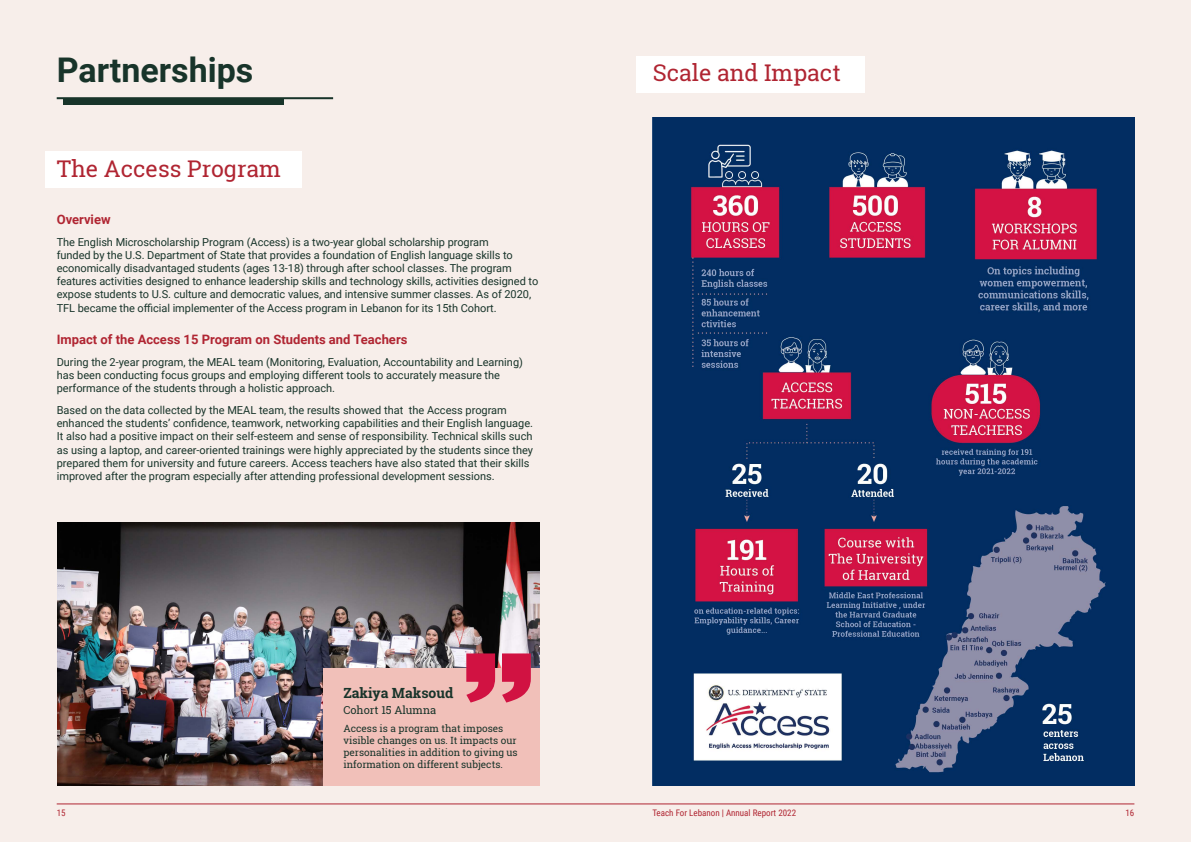
<style>
.page{position:relative;width:1191px;height:842px;background:#f7eeea}
.page>*{position:absolute;margin:0;border:0;box-sizing:border-box;transform-origin:0 0}
.t1{font:700 34px "Roboto";color:#18342a}
.t2{font:23px "Roboto Slab";color:#b02532}
.t3{font:700 14px "Roboto Slab";color:#18342a}
.t4{font:700 13px "Roboto";color:#b02532}
.t5{font:11px/13.2px "Roboto";color:#18342a}
.t6{font:11px "Roboto Slab";color:#18342a}
.t7{font:10px/12px "Roboto Slab";color:#18342a}
.t8{font:9px "Roboto Condensed";color:#b02532}
</style>
<div class="page">
<hr style="left:57px;top:804px;width:1077px;height:1px;background:#b02532">
<div style="left:45px;top:152px;width:256px;height:36px;background:#fff"></div>
<div style="left:636px;top:57px;width:228px;height:36px;background:#fff"></div>
<img style="left:652px;top:117px;width:482px;height:668px">
<img style="left:57px;top:522px;width:482px;height:263px">
<div style="left:323px;top:668px;width:216px;height:117px;background:#f1c0b9"></div>
<svg style="left:466px;top:653px;width:65px;height:49px"></svg>
<hr style="left:57px;top:97px;width:276px;height:2px;background:#18342a">
<div style="left:63px;top:99px;width:220px;height:6px;background:#18342a"></div>
<h1 class="t1" style="left:57px;top:46px;width:198px">Partnerships</h1>
<h2 class="t2" style="left:57px;top:153px;width:226px">The Access Program</h2>
<p class="t4" style="left:57px;top:210px;width:55px">Overview</p>
<p class="t5" style="left:57px;top:235px;width:483px">The English Microscholarship Program (Access) is a two-year global scholarship program<br>funded by the U.S. Department of State that provides a foundation of English language skills to economically disadvantaged students (ages 13-18) through after school classes. The program features activities designed to enhance leadership skills and technology skills, activities designed to expose students to U.S. culture and democratic values, and intensive summer classes. As of 2020, TFL became the official implementer of the Access program in Lebanon for its 15th Cohort.</p>
<p class="t4" style="left:57px;top:330px;width:352px">Impact of the Access 15 Program on Students and Teachers</p>
<p class="t5" style="left:57px;top:355px;width:468px">During the 2-year program, the MEAL team (Monitoring, Evaluation, Accountability and Learning) has been conducting focus groups and employing different tools to accurately measure the performance of the students through a holistic approach.</p>
<p class="t5" style="left:57px;top:403px;width:478px">Based on the data collected by the MEAL team, the results showed that the Access program enhanced the students’ confidence, teamwork, networking capabilities and their English language.<br>It also had a positive impact on their self-esteem and sense of responsibility. Technical skills such as using a laptop, and career-oriented trainings were highly appreciated by the students since they prepared them for university and future careers. Access teachers have also stated that their skills improved after the program especially after attending professional development sessions.</p>
<p class="t3" style="left:343px;top:684px;width:111px">Zakiya Maksoud</p>
<p class="t6" style="left:343px;top:703px;width:94px">Cohort 15 Alumna</p>
<p class="t7" style="left:343px;top:722px;width:176px">Access is a program that imposes visible changes on us. It impacts our personalities in addition to giving us information on different subjects.</p>
<h2 class="t2" style="left:653px;top:57px;width:189px">Scale and Impact</h2>
<p class="t8" style="left:57px;top:807px;width:10px">15</p>
<p class="t8" style="left:652px;top:807px;width:145px">Teach For Lebanon | Annual Report 2022</p>
<p class="t8" style="left:1125px;top:807px;width:10px">16</p>
</div>
